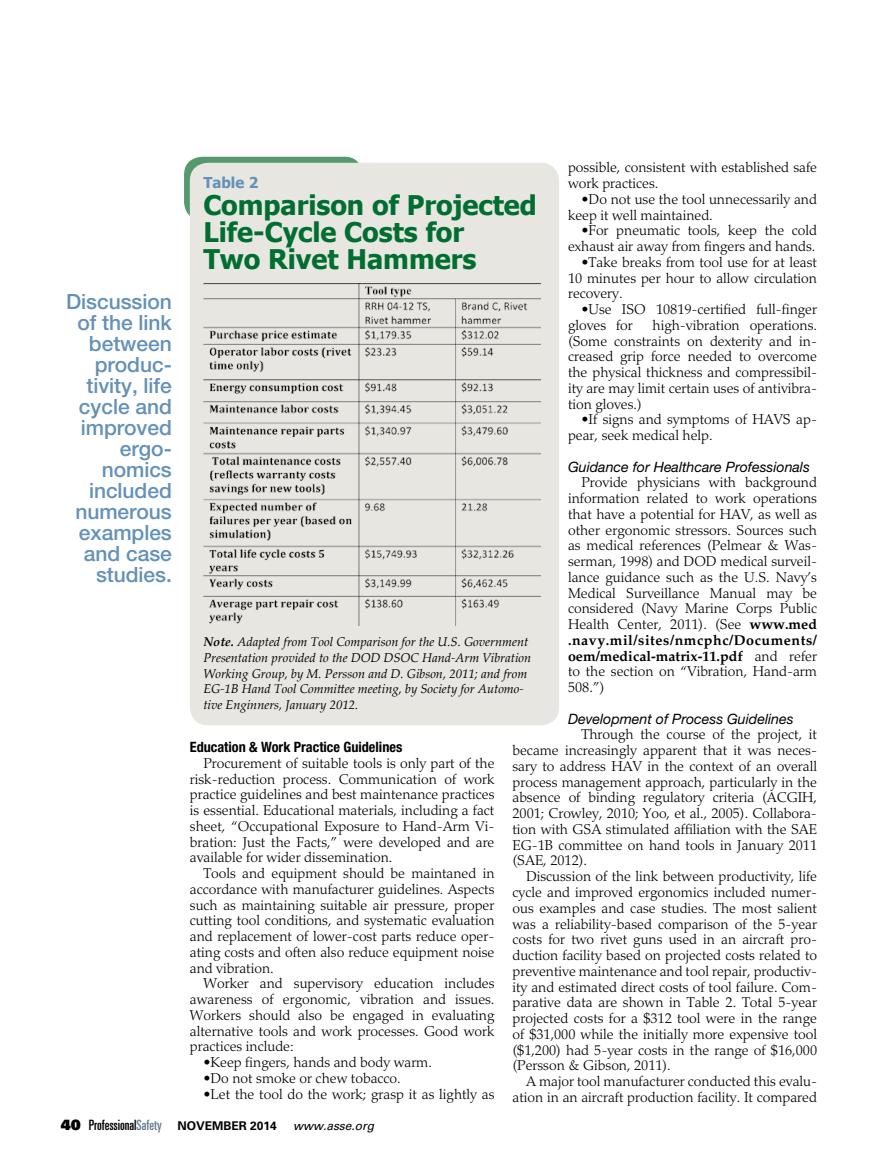
<style>
.page{position:relative;width:878px;height:1175px;background:#fff}
.page>*{position:absolute;margin:0;border:0;box-sizing:border-box;transform-origin:0 0}
.t1{font:700 27px/27px "Tahoma";color:#006e31}
.t2{font:500 21px/21px "Helvetica Neue LT Std";letter-spacing:-.005em;color:#6391b8;text-align:right}
.t3{font:700 15px "Tahoma";color:#6391b8}
.t4{font:300 14.25px/15.8px "Palatino LT Std";color:#000;text-align:justify}
.t5{font:italic 14.25px "Helvetica Neue LT Std";color:#000}
.t6{font:ultra-condensed 14.25px "Univers LT Std";color:#000}
.t7{font:700 condensed 14.25px "Helvetica Neue LT Std";color:#000}
.t8{font:italic 12.75px/15.8px "Palatino Linotype";color:#000}
.s1{font-weight:700}
.s2{font-family:"Univers LT Std X Black";font-stretch:normal}
.s3{color:#657c91}
.s4{font-weight:700;font-stretch:normal;font-size:12px}
.s5{font-style:italic;font-stretch:normal;font-size:12px}
</style>
<div class="page">
<div style="left:184px;top:157px;width:178px;height:63px;background:linear-gradient(to right,#599b70,#54986c);border-radius:18px"></div>
<div style="left:190px;top:163px;width:369px;height:562px;background:#e8e6e1;border-radius:18px"></div>
<img style="left:202px;top:283px;width:338px;height:342px">
<h2 class="t2" style="left:66px;top:290px;width:107px">Discussion of the link between produc&shy;tivity, life cycle and improved ergo&shy;nomics included numerous examples and case studies.</h2>
<p class="t4" style="left:568px;top:160px;width:250px">possible, consistent with established safe work practices.</p>
<p class="t4" style="left:568px;top:191px;width:250px;text-indent:13px">•Do not use the tool unnecessarily and keep it well maintained.</p>
<p class="t4" style="left:568px;top:223px;width:250px;text-align:right">•For pneumatic tools, keep the cold exhaust air away from fingers and hands.</p>
<p class="t4" style="left:568px;top:254px;width:250px;text-indent:13px">•Take breaks from tool use for at least 10 minutes per hour to allow circulation recovery.</p>
<p class="t4" style="left:568px;top:302px;width:250px;text-indent:13px">•Use ISO 10819-certified full-finger gloves for</p>
<p class="t3" style="left:203px;top:172px;width:56px">Table 2</p>
<h1 class="t1" style="left:203px;top:190px;width:335px">Comparison of Projected<br>Life-Cycle Costs for<br>Two Rivet Hammers</h1>
<p class="t4" style="left:568px;top:317px;width:250px;text-indent:84px">high-vibration operations. (Some constraints on dexterity and in&shy;creased grip force needed to overcome the physical thickness and compressibil&shy;ity are may limit certain uses of antivibra&shy;tion gloves.)</p>
<p class="t4" style="left:568px;top:412px;width:250px;text-indent:13px">•If signs and symptoms of HAVS ap&shy;pear, seek medical help.</p>
<p class="t5" style="left:568px;top:458px;width:243px">Guidance for Healthcare Professionals</p>
<p class="t4" style="left:568px;top:475px;width:250px;text-indent:13px">Provide physicians with background information related to work operations that have a potential for HAV, as well as other ergonomic stressors. Sources such as medical references (Pelmear &amp; Was&shy;serman, 1998) and DOD medical surveil&shy;lance guidance such as the U.S. Navy’s Medical Surveillance Manual may be considered (Navy Marine Corps Public Health Center, 2011). (See <span class="s1">www.med .navy.mil/sites/nmcphc/Documents/ oem/medical-matrix-11.pdf</span> and refer to the section on “Vibration, Hand-arm 508.”)</p>
<p class="t5" style="left:568px;top:710px;width:227px">Development of Process Guidelines</p>
<p class="t4" style="left:512px;top:727px;width:306px;text-indent:69px">Through the course of the project, it became increasingly apparent that it was neces&shy;sary to address HAV in the context of an overall process management approach, particularly in the absence of binding regulatory criteria (ACGIH, 2001; Crowley, 2010; Yoo, et al., 2005). Collabora&shy;tion with GSA stimulated affiliation with the SAE EG-1B committee on hand tools in January 2011 (SAE, 2012).</p>
<p class="t4" style="left:512px;top:868px;width:306px;text-indent:13px">Discussion of the link between productivity, life cycle and improved ergonomics included numer&shy;ous examples and case studies. The most salient was a reliability-based comparison of the 5-year costs for two rivet guns used in an aircraft pro&shy;duction facility based on projected costs related to preventive maintenance and tool repair, productiv&shy;ity and estimated direct costs of tool failure. Com&shy;parative data are shown in Table 2. Total 5-year projected costs for a $312 tool were in the range of $31,000 while the initially more expensive tool ($1,200) had 5-year costs in the range of $16,000 (Persson &amp; Gibson, 2011).</p>
<p class="t4" style="left:512px;top:1073px;width:306px;text-align:right">A major tool manufacturer conducted this evalu&shy;ation in an aircraft production facility. It compared</p>
<p class="t8" style="left:203px;top:633px;width:329px"><span class="s1">Note.</span> Adapted from Tool Comparison for the U.S. Government Presentation provided to the DOD DSOC Hand-Arm Vibration Working Group, by M. Persson and D. Gibson, 2011; and from EG-1B Hand Tool Committee meeting, by Society for Automo&shy;tive Enginners, January 2012.</p>
<p class="t7" style="left:190px;top:738px;width:214px">Education &amp; Work Practice Guidelines</p>
<p class="t4" style="left:190px;top:755px;width:306px;text-indent:13px">Procurement of suitable tools is only part of the risk-reduction process. Communication of work practice guidelines and best maintenance practices is essential. Educational materials, including a fact sheet, “Occupational Exposure to Hand-Arm Vi&shy;bration: Just the Facts,” were developed and are available for wider dissemination.</p>
<p class="t4" style="left:190px;top:865px;width:306px;text-indent:13px">Tools and equipment should be maintaned in accordance with manufacturer guidelines. Aspects such as maintaining suitable air pressure, proper cutting tool conditions, and systematic evaluation and replacement of lower-cost parts reduce oper&shy;ating costs and often also reduce equipment noise and vibration.</p>
<p class="t4" style="left:190px;top:976px;width:306px;text-indent:13px">Worker and supervisory education includes awareness of ergonomic, vibration and issues.<br>Workers should also be engaged in evaluating alternative tools and work processes. Good work practices include:</p>
<p class="t4" style="left:203px;top:1054px;width:230px">•Keep fingers, hands and body warm.</p>
<p class="t4" style="left:203px;top:1070px;width:199px">•Do not smoke or chew tobacco.</p>
<p class="t4" style="left:203px;top:1086px;width:293px">•Let the tool do the work; grasp it as lightly as</p>
<p class="t6" style="left:61px;top:1116px;width:315px"><span class="s2">40</span> Professional<span class="s3">Safety</span> <span class="s4">NOVEMBER 2014</span> <span class="s5">www.asse.org</span></p>
</div>
